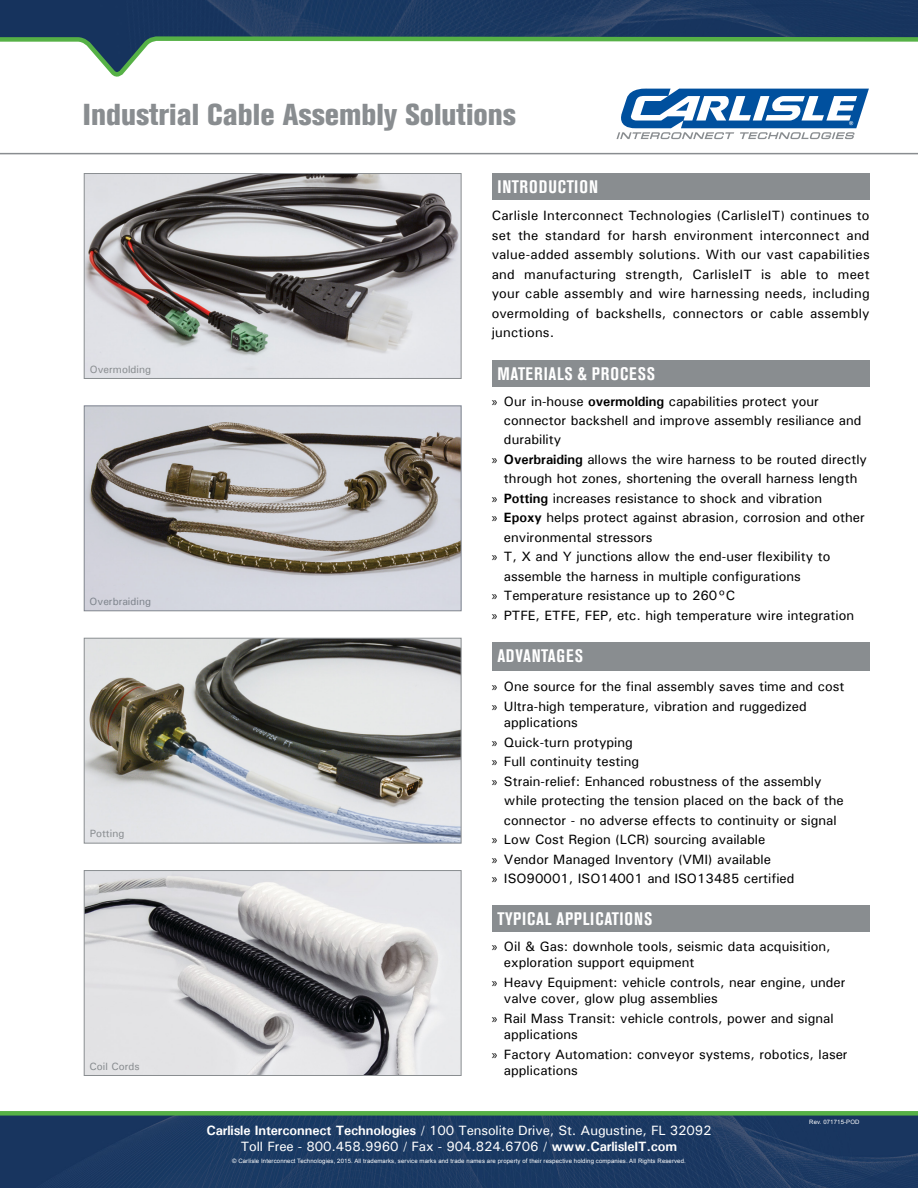
<style>
.page{position:relative;width:918px;height:1188px;background:#fff}
.page>*{position:absolute;margin:0;border:0;box-sizing:border-box;transform-origin:0 0}
.t1{font:800 condensed 30px "Akzidenz Grotesk BE";color:#898d90}
.t2{font:700 condensed 18px "Akzidenz Grotesk BE";letter-spacing:.04em;color:#fff}
.t3{font:500 13.5px/19.5px "Univers";color:#000}
.t4{font:500 13.5px/16.2px "Univers";letter-spacing:-.01em;color:#fff;text-align:center}
.t5{font:500 10.5px "Univers";color:#898d90}
.t6{font:6px "Arial";letter-spacing:.02em;color:#fff}
.s1{font-family:"Myriad Pro";font-weight:400}
.s2{font-weight:700}
</style>
<div class="page">
<img style="left:0;top:1116px;width:918px;height:72px">
<div style="left:0;top:1111px;width:918px;height:5px;background:#56b146"></div>
<div style="left:492px;top:173px;width:378px;height:27px;background:#898d90"></div>
<div style="left:492px;top:642px;width:378px;height:29px;background:#898d90"></div>
<img style="left:0;top:0;width:918px;height:35px">
<hr style="left:0;top:153px;width:918px;height:1px;background:#898d90">
<svg style="left:0;top:35px;width:918px;height:42px"></svg>
<svg style="left:617px;top:88px;width:252px;height:51px"></svg>
<div style="left:492px;top:360px;width:378px;height:26px;background:#898d90"></div>
<img style="left:86px;top:175px;width:373px;height:202px">
<div style="left:84px;top:173px;width:377px;height:206px;border:1px solid #898d90"></div>
<div style="left:492px;top:905px;width:378px;height:27px;background:#898d90"></div>
<img style="left:86px;top:640px;width:373px;height:201px">
<div style="left:84px;top:638px;width:377px;height:205px;border:1px solid #898d90"></div>
<img style="left:86px;top:408px;width:373px;height:201px">
<div style="left:84px;top:406px;width:377px;height:205px;border:1px solid #898d90"></div>
<img style="left:86px;top:872px;width:373px;height:202px">
<div style="left:84px;top:870px;width:377px;height:206px;border:1px solid #898d90"></div>
<h1 class="t1" style="left:83px;top:97px;width:435px">Industrial Cable Assembly Solutions</h1>
<h2 class="t2" style="left:497px;top:177px;width:102px">INTRODUCTION</h2>
<p class="t5" style="left:90px;top:363px;width:63px">Overmolding</p>
<p class="t5" style="left:90px;top:595px;width:63px">Overbraiding</p>
<p class="t5" style="left:90px;top:826px;width:36px">Potting</p>
<p class="t5" style="left:90px;top:1060px;width:52px">Coil Cords</p>
<p class="t3" style="left:492px;top:206px;width:379px;text-align:justify">Carlisle Interconnect Technologies (CarlisleIT) continues to set the standard for harsh environment interconnect and value-added assembly solutions. With our vast capabilities and manufacturing strength, CarlisleIT is able to meet your cable assembly and wire harnessing needs, including overmolding of backshells, connectors or cable assembly junctions.</p>
<h2 class="t2" style="left:497px;top:364px;width:159px">MATERIALS &amp; PROCESS</h2>
<p class="t3" style="left:492px;top:391px;width:329px"><span class="s1">»</span> Our in-house <span class="s2">overmolding</span> capabilities protect your</p>
<p class="t3" style="left:504px;top:410px;width:359px">connector backshell and improve assembly resiliance and</p>
<p class="t3" style="left:504px;top:430px;width:59px">durability</p>
<p class="t3" style="left:492px;top:449px;width:377px"><span class="s1">»</span> <span class="s2">Overbraiding</span> allows the wire harness to be routed directly</p>
<p class="t3" style="left:504px;top:469px;width:355px">through hot zones, shortening the overall harness length</p>
<p class="t3" style="left:492px;top:488px;width:332px"><span class="s1">»</span> <span class="s2">Potting</span> increases resistance to shock and vibration</p>
<p class="t3" style="left:492px;top:508px;width:374px"><span class="s1">»</span> <span class="s2">Epoxy</span> helps protect against abrasion, corrosion and other</p>
<p class="t3" style="left:504px;top:527px;width:150px">environmental stressors</p>
<p class="t3" style="left:492px;top:547px;width:340px"><span class="s1">»</span> T, X and Y junctions allow the end-user flexibility to</p>
<p class="t3" style="left:504px;top:566px;width:298px">assemble the harness in multiple configurations</p>
<p class="t3" style="left:492px;top:586px;width:245px"><span class="s1">»</span> Temperature resistance up to 260°C</p>
<p class="t3" style="left:492px;top:605px;width:364px"><span class="s1">»</span> PTFE, ETFE, FEP, etc. high temperature wire integration</p>
<h2 class="t2" style="left:497px;top:646px;width:87px">ADVANTAGES</h2>
<p class="t3" style="left:492px;top:677px;width:354px"><span class="s1">»</span> One source for the final assembly saves time and cost <span class="s1">»</span> Ultra-high temperature, vibration and ruggedized</p>
<p class="t3" style="left:504px;top:713px;width:75px">applications</p>
<p class="t3" style="left:492px;top:732px;width:143px"><span class="s1">»</span> Quick-turn protyping</p>
<p class="t3" style="left:492px;top:752px;width:149px"><span class="s1">»</span> Full continuity testing</p>
<p class="t3" style="left:492px;top:771px;width:331px"><span class="s1">»</span> Strain-relief: Enhanced robustness of the assembly</p>
<p class="t3" style="left:504px;top:791px;width:341px">while protecting the tension placed on the back of the</p>
<p class="t3" style="left:504px;top:810px;width:334px">connector - no adverse effects to continuity or signal</p>
<p class="t3" style="left:492px;top:830px;width:275px"><span class="s1">»</span> Low Cost Region (LCR) sourcing available</p>
<p class="t3" style="left:492px;top:849px;width:280px"><span class="s1">»</span> Vendor Managed Inventory (VMI) available</p>
<p class="t3" style="left:492px;top:869px;width:304px"><span class="s1">»</span> ISO90001, ISO14001 and ISO13485 certified</p>
<h2 class="t2" style="left:497px;top:909px;width:156px">TYPICAL APPLICATIONS</h2>
<p class="t3" style="left:504px;top:937px;width:328px;line-height:16.5px;text-indent:-12px"><span class="s1">»</span> Oil &amp; Gas: downhole tools, seismic data acquisition, exploration support equipment</p>
<p class="t3" style="left:504px;top:973px;width:343px;line-height:16.5px;text-indent:-12px"><span class="s1">»</span> Heavy Equipment: vehicle controls, near engine, under valve cover, glow plug assemblies</p>
<p class="t3" style="left:504px;top:1009px;width:331px;line-height:16.5px;text-indent:-12px"><span class="s1">»</span> Rail Mass Transit: vehicle controls, power and signal applications</p>
<p class="t3" style="left:504px;top:1045px;width:345px;line-height:16.5px;text-indent:-12px"><span class="s1">»</span> Factory Automation: conveyor systems, robotics, laser applications</p>
<p class="t4" style="left:206px;top:1122px;width:507px"><span class="s2">Carlisle Interconnect Technologies</span> / 100 Tensolite Drive, St. Augustine, FL 32092<br>Toll Free - 800.458.9960 / Fax - 904.824.6706 / <span class="s2">www.CarlisleIT.com</span></p>
<p class="t6" style="left:232px;top:1157px;width:455px">© Carlisle Interconnect Technologies, 2015. All trademarks, service marks and trade names are property of their respective holding companies. All Rights Reserved.</p>
<p class="t6" style="left:809px;top:1118px;width:52px">Rev. 071715-POD</p>
</div>
